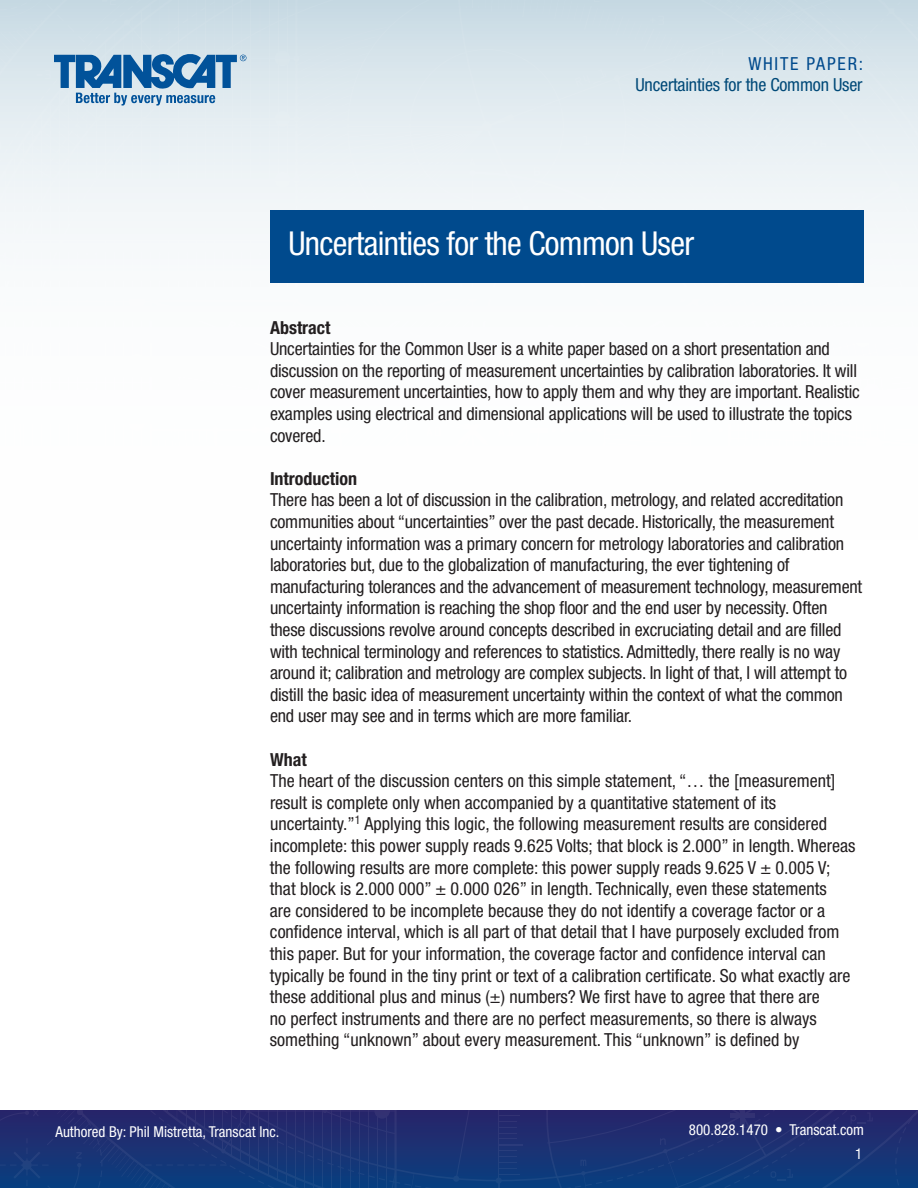
<style>
.page{position:relative;width:918px;height:1188px;background:#fff}
.page>*{position:absolute;margin:0;border:0;box-sizing:border-box;transform-origin:0 0}
.t1{font:condensed 33px "Helvetica Neue";letter-spacing:-.02em;color:#fff}
.t2{font:condensed 18px/21.6px "Helvetica Neue";letter-spacing:-.01em;color:#231f20}
.t3{font:condensed 18px "Helvetica Neue";letter-spacing:-.01em;color:#004978}
.t4{font:700 condensed 18px "Helvetica Neue";color:#231f20}
.t5{font:condensed 18px "Helvetica Neue";letter-spacing:.1em;color:#004a8d}
.t6{font:condensed 15px "Helvetica Neue";color:#fff}
</style>
<div class="page">
<svg style="left:0;top:0;width:918px;height:283px"></svg>
<svg style="left:0;top:1110px;width:918px;height:78px;background:#1a3274"></svg>
<div style="left:270px;top:211px;width:593px;height:72px;background:#004a8d"></div>
<p class="t5" style="left:748px;top:53px;width:116px">WHITE PAPER:</p>
<p class="t3" style="left:635px;top:75px;width:229px">Uncertainties for the Common User</p>
<h1 class="t1" style="left:288px;top:224px;width:407px">Uncertainties for the Common User</h1>
<p class="t4" style="left:270px;top:316px;width:62px">Abstract</p>
<p class="t2" style="left:270px;top:338px;width:591px">Uncertainties for the Common User is a white paper based on a short presentation and discussion on the reporting of measurement uncertainties by calibration laboratories. It will cover measurement uncertainties, how to apply them and why they are important. Realistic examples using electrical and dimensional applications will be used to illustrate the topics covered.</p>
<p class="t4" style="left:270px;top:468px;width:89px">Introduction</p>
<p class="t2" style="left:270px;top:489px;width:594px">There has been a lot of discussion in the calibration, metrology, and related accreditation communities about “uncertainties” over the past decade. Historically, the measurement uncertainty information was a primary concern for metrology laboratories and calibration laboratories but, due to the globalization of manufacturing, the ever tightening of manufacturing tolerances and the advancement of measurement technology, measurement uncertainty information is reaching the shop floor and the end user by necessity. Often these discussions revolve around concepts described in excruciating detail and are filled with technical terminology and references to statistics. Admittedly, there really is no way around it; calibration and metrology are complex subjects. In light of that, I will attempt to distill the basic idea of measurement uncertainty within the context of what the common end user may see and in terms which are more familiar.</p>
<p class="t4" style="left:270px;top:748px;width:38px">What</p>
<p class="t2" style="left:270px;top:770px;width:587px">The heart of the discussion centers on this simple statement, “… the [measurement] result is complete only when accompanied by a quantitative statement of its uncertainty.”<sup>1</sup> Applying this logic, the following measurement results are considered incomplete: this power supply reads 9.625 Volts; that block is 2.000” in length. Whereas the following results are more complete: this power supply reads 9.625 V ± 0.005 V; that block is 2.000 000” ± 0.000 026” in length. Technically, even these statements<br>are considered to be incomplete because they do not identify a coverage factor or a confidence interval, which is all part of that detail that I have purposely excluded from this paper. But for your information, the coverage factor and confidence interval can typically be found in the tiny print or text of a calibration certificate. So what exactly are these additional plus and minus (±) numbers? We first have to agree that there are<br>no perfect instruments and there are no perfect measurements, so there is always something “unknown” about every measurement. This “unknown” is defined by</p>
<p class="t6" style="left:56px;top:1123px;width:225px">Authored By: Phil Mistretta, Transcat Inc.</p>
<p class="t6" style="left:689px;top:1121px;width:177px">800.828.1470 • Transcat.com</p>
<p class="t6" style="left:855px;top:1145px;width:9px">1</p>
</div>
